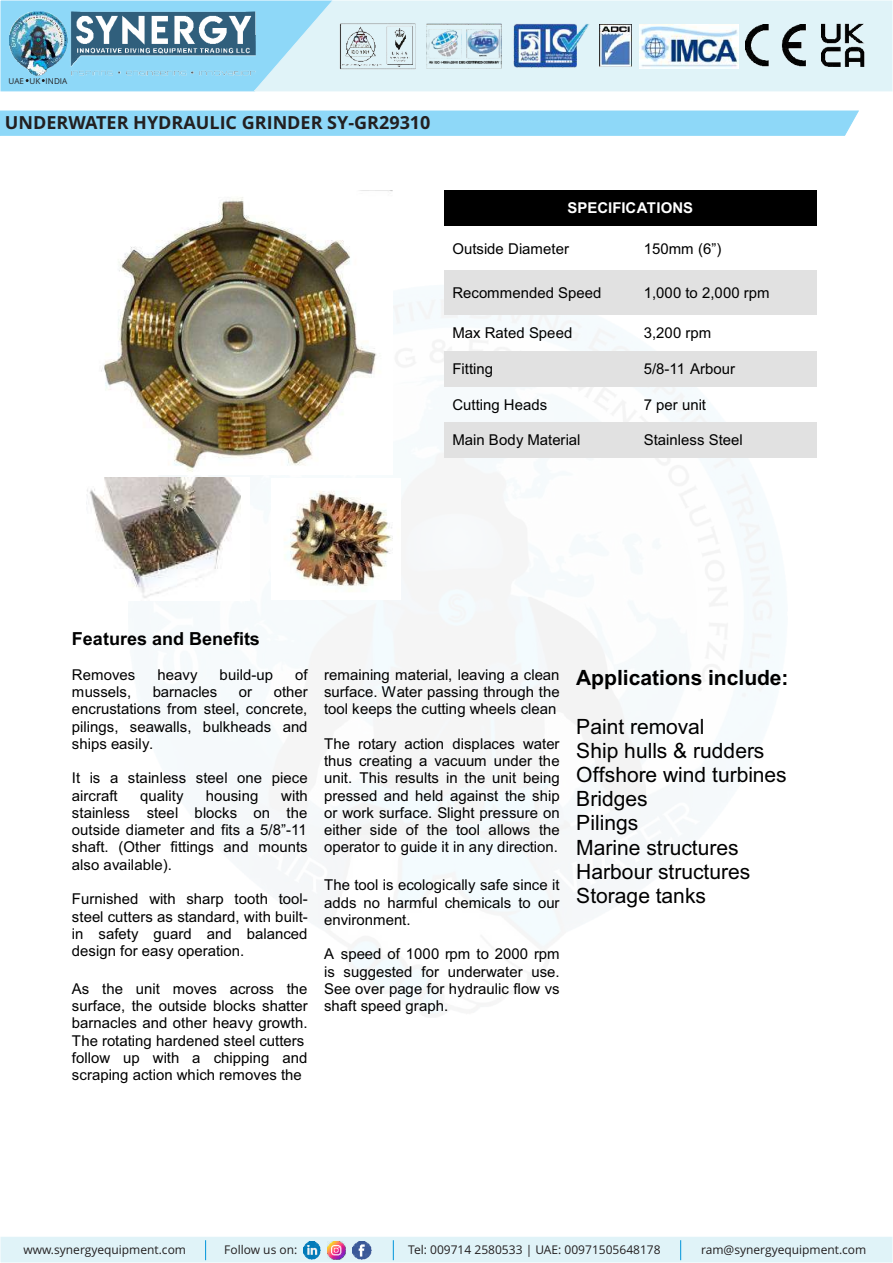
<style>
.page{position:relative;width:893px;height:1263px;background:#fff}
.page>*{position:absolute;margin:0;border:0;box-sizing:border-box;transform-origin:0 0}
.t1{font:21px/24.2px "Arial";color:#000}
.t2{font:700 21px "Arial";color:#000}
.t3{font:700 18px "Open Sans";color:#231f20}
.t4{font:700 18px "Arial";color:#000}
.t5{font:15px/17.2px "Arial";color:#000;text-align:justify}
.t6{font:700 15px "Arial";color:#fff}
.t7{font:12px "Open Sans";color:#231f20}
.t8{font:8.1px "Open Sans";color:#231f20}
</style>
<div class="page">
<img style="left:2px;top:2px;width:251px;height:90px">
<svg style="left:253px;top:2px;width:638px;height:90px;background:#d7eff7"></svg>
<div style="left:0;top:1237px;width:893px;height:26px;background:#e0f3f8"></div>
<img style="left:303px;top:1241px;width:18px;height:18px">
<img style="left:353px;top:1241px;width:18px;height:18px">
<img style="left:328px;top:1241px;width:18px;height:18px">
<svg style="left:205px;top:1240px;width:1px;height:20px"></svg>
<svg style="left:680px;top:1240px;width:1px;height:20px"></svg>
<svg style="left:393px;top:1240px;width:1px;height:20px"></svg>
<img style="left:746px;top:24px;width:60px;height:44px">
<img style="left:821px;top:24px;width:43px;height:43px">
<img style="left:599px;top:24px;width:32px;height:43px">
<img style="left:425px;top:22px;width:78px;height:47px">
<img style="left:512px;top:22px;width:78px;height:47px">
<img style="left:340px;top:23px;width:76px;height:46px">
<img style="left:639px;top:24px;width:99px;height:44px">
<svg style="left:0;top:110px;width:859px;height:26px;background:#91d9f8"></svg>
<img style="left:101px;top:190px;width:292px;height:283px">
<img style="left:86px;top:478px;width:155px;height:121px">
<img style="left:283px;top:490px;width:117px;height:103px">
<div style="left:444px;top:190px;width:372px;height:36px;background:#000"></div>
<div style="left:444px;top:270px;width:192px;height:45px;background:#e1e1e1"></div>
<div style="left:636px;top:270px;width:180px;height:45px;background:#e1e1e1"></div>
<div style="left:444px;top:351px;width:192px;height:35px;background:#e1e1e1"></div>
<div style="left:636px;top:351px;width:180px;height:35px;background:#e1e1e1"></div>
<div style="left:444px;top:422px;width:192px;height:36px;background:#e1e1e1"></div>
<div style="left:636px;top:422px;width:180px;height:36px;background:#e1e1e1"></div>
<p class="t8" style="left:9px;top:77px;width:60px">UAE UK INDIA</p>
<p class="t3" style="left:5px;top:115px;width:427px">UNDERWATER HYDRAULIC GRINDER SY-GR29310</p>
<p class="t6" style="left:567px;top:202px;width:127px">SPECIFICATIONS</p>
<p class="t5" style="left:452px;top:241px;width:118px">Outside Diameter</p>
<p class="t5" style="left:644px;top:241px;width:79px">150mm (6”)</p>
<p class="t5" style="left:452px;top:285px;width:151px">Recommended Speed</p>
<p class="t5" style="left:644px;top:285px;width:127px">1,000 to 2,000 rpm</p>
<p class="t5" style="left:452px;top:325px;width:121px">Max Rated Speed</p>
<p class="t5" style="left:644px;top:325px;width:69px">3,200 rpm</p>
<p class="t5" style="left:452px;top:361px;width:42px">Fitting</p>
<p class="t5" style="left:644px;top:361px;width:93px">5/8-11 Arbour</p>
<p class="t5" style="left:452px;top:397px;width:96px">Cutting Heads</p>
<p class="t5" style="left:644px;top:397px;width:64px">7 per unit</p>
<p class="t5" style="left:452px;top:433px;width:130px">Main Body Material</p>
<p class="t5" style="left:644px;top:433px;width:100px">Stainless Steel</p>
<p class="t4" style="left:72px;top:631px;width:189px">Features and Benefits</p>
<p class="t5" style="left:72px;top:667px;width:65px">Removes</p>
<p class="t5" style="left:158px;top:667px;width:42px">heavy</p>
<p class="t5" style="left:220px;top:667px;width:55px">build-up</p>
<p class="t5" style="left:295px;top:667px;width:14px">of</p>
<p class="t5" style="left:72px;top:685px;width:61px">mussels,</p>
<p class="t5" style="left:153px;top:685px;width:66px">barnacles</p>
<p class="t5" style="left:239px;top:685px;width:15px">or</p>
<p class="t5" style="left:72px;top:685px;width:237px;text-indent:202px">other encrustations from steel, concrete, pilings, seawalls, bulkheads and ships easily.</p>
<p class="t5" style="left:72px;top:771px;width:237px">It is a stainless steel one piece aircraft</p>
<p class="t5" style="left:72px;top:788px;width:237px;text-indent:209px">with stainless steel blocks on the outside diameter and fits a 5/8”-11 shaft. (Other fittings and mounts also available).</p>
<p class="t5" style="left:72px;top:892px;width:237px">Furnished with sharp tooth tool&shy;steel cutters as standard, with built&shy;in safety guard and balanced design for easy operation.</p>
<p class="t5" style="left:72px;top:981px;width:237px;text-align:left">As the unit moves across the surface, the outside blocks shatter barnacles and other heavy growth.<br>The rotating hardened steel cutters follow up with a chipping and scraping action which removes the</p>
<p class="t5" style="left:140px;top:788px;width:45px">quality</p>
<p class="t5" style="left:206px;top:788px;width:54px">housing</p>
<p class="t5" style="left:324px;top:667px;width:237px">remaining material, leaving a clean surface. Water passing through the tool keeps the cutting wheels clean</p>
<p class="t5" style="left:324px;top:736px;width:237px">The rotary action displaces water thus creating a vacuum under the unit. This results in the unit being pressed and held against the ship or work surface. Slight pressure on either side of the tool allows the operator to guide it in any direction.</p>
<p class="t5" style="left:324px;top:878px;width:237px">The tool is ecologically safe since it adds no harmful chemicals to our environment.</p>
<p class="t5" style="left:324px;top:947px;width:237px">A speed of 1000 rpm to 2000 rpm is suggested for underwater use.<br>See over page for hydraulic flow vs shaft speed graph.</p>
<h1 class="t2" style="left:576px;top:670px;width:214px">Applications include:</h1>
<h1 class="t1" style="left:576px;top:716px;width:212px">Paint removal<br>Ship hulls &amp; rudders<br>Offshore wind turbines<br>Bridges<br>Pilings<br>Marine structures<br>Harbour structures<br>Storage tanks</h1>
<p class="t7" style="left:23px;top:1245px;width:164px">www.synergyequipment.com</p>
<p class="t7" style="left:224px;top:1245px;width:74px">Follow us on:</p>
<p class="t7" style="left:408px;top:1245px;width:254px">Tel: 009714 2580533 | UAE: 00971505648178</p>
<p class="t7" style="left:701px;top:1245px;width:167px">ram@synergyequipment.com</p>
</div>
